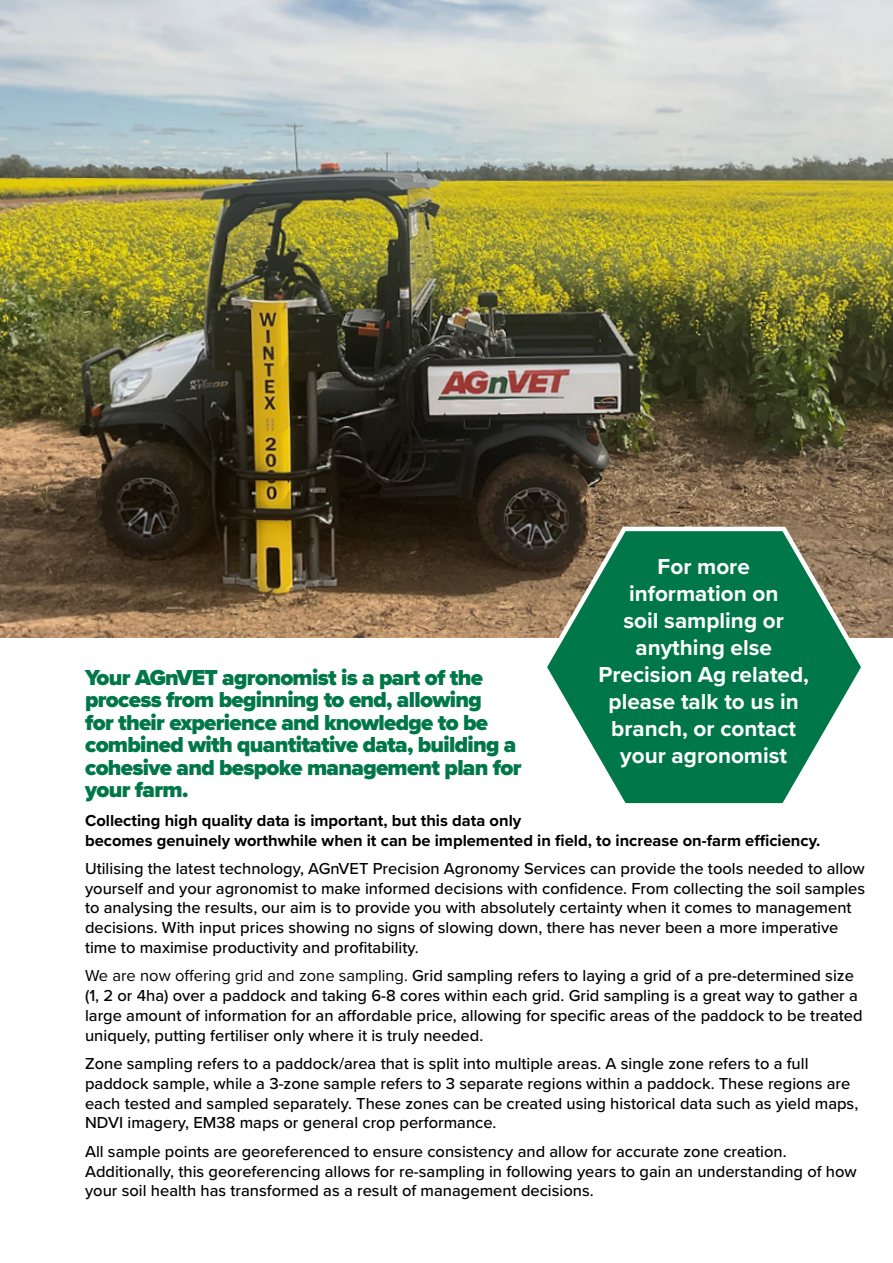
<style>
.page{position:relative;width:893px;height:1263px;background:#fff}
.page>*{position:absolute;margin:0;border:0;box-sizing:border-box;transform-origin:0 0}
.t1{font:900 22.5px/22.5px "Proxima Nova";letter-spacing:-.03em;color:#007749}
.t2{font:700 22.5px/27px "Proxima Nova";color:#fff;text-align:center}
.t3{font:500 16.5px/19.8px "Proxima Nova";color:#000}
.t4{font:700 16.5px/19.8px "Proxima Nova";color:#000}
.s1{font-weight:400}
</style>
<div class="page">
<img style="left:0;top:0;width:893px;height:638px">
<svg style="left:539px;top:523px;width:330px;height:281px"></svg>
<h1 class="t2" style="left:598px;top:553px;width:212px">For more information on<br>soil sampling or anything else<br>Precision Ag related, please talk to us in branch, or contact your agronomist</h1>
<h1 class="t1" style="left:85px;top:666px;width:438px">Your AGnVET agronomist is a part of the process from beginning to end, allowing<br>for their experience and knowledge to be combined with quantitative data, building a cohesive and bespoke management plan for your farm.</h1>
<p class="t4" style="left:85px;top:810px;width:737px">Collecting high quality data is important, but this data only<br>becomes genuinely worthwhile when it can be implemented in field, to increase on-farm efficiency.</p>
<p class="t3" style="left:85px;top:858px;width:782px">Utilising the latest technology, AGnVET Precision Agronomy Services can provide the tools needed to allow yourself and your agronomist to make informed decisions with confidence. From collecting the soil samples to analysing the results, our aim is to provide you with absolutely certainty when it comes to management decisions. With input prices showing no signs of slowing down, there has never been a more imperative time to maximise productivity and profitability.</p>
<p class="t3" style="left:85px;top:965px;width:779px"><span class="s1">We are now offering grid and zone sampling.</span> Grid sampling refers to laying a grid of a pre-determined size (1, 2 or 4ha) over a paddock and taking 6-8 cores within each grid. Grid sampling is a great way to gather a large amount of information for an affordable price, allowing for specific areas of the paddock to be treated uniquely, putting fertiliser only where it is truly needed.</p>
<p class="t3" style="left:85px;top:1053px;width:775px">Zone sampling refers to a paddock/area that is split into multiple areas. A single zone refers to a full paddock sample, while a 3-zone sample refers to 3 separate regions within a paddock. These regions are each tested and sampled separately. These zones can be created using historical data such as yield maps, NDVI imagery, EM38 maps or general crop performance.</p>
<p class="t3" style="left:85px;top:1141px;width:773px">All sample points are georeferenced to ensure consistency and allow for accurate zone creation.<br>Additionally, this georeferencing allows for re-sampling in following years to gain an understanding of how your soil health has transformed as a result of management decisions.</p>
</div>
